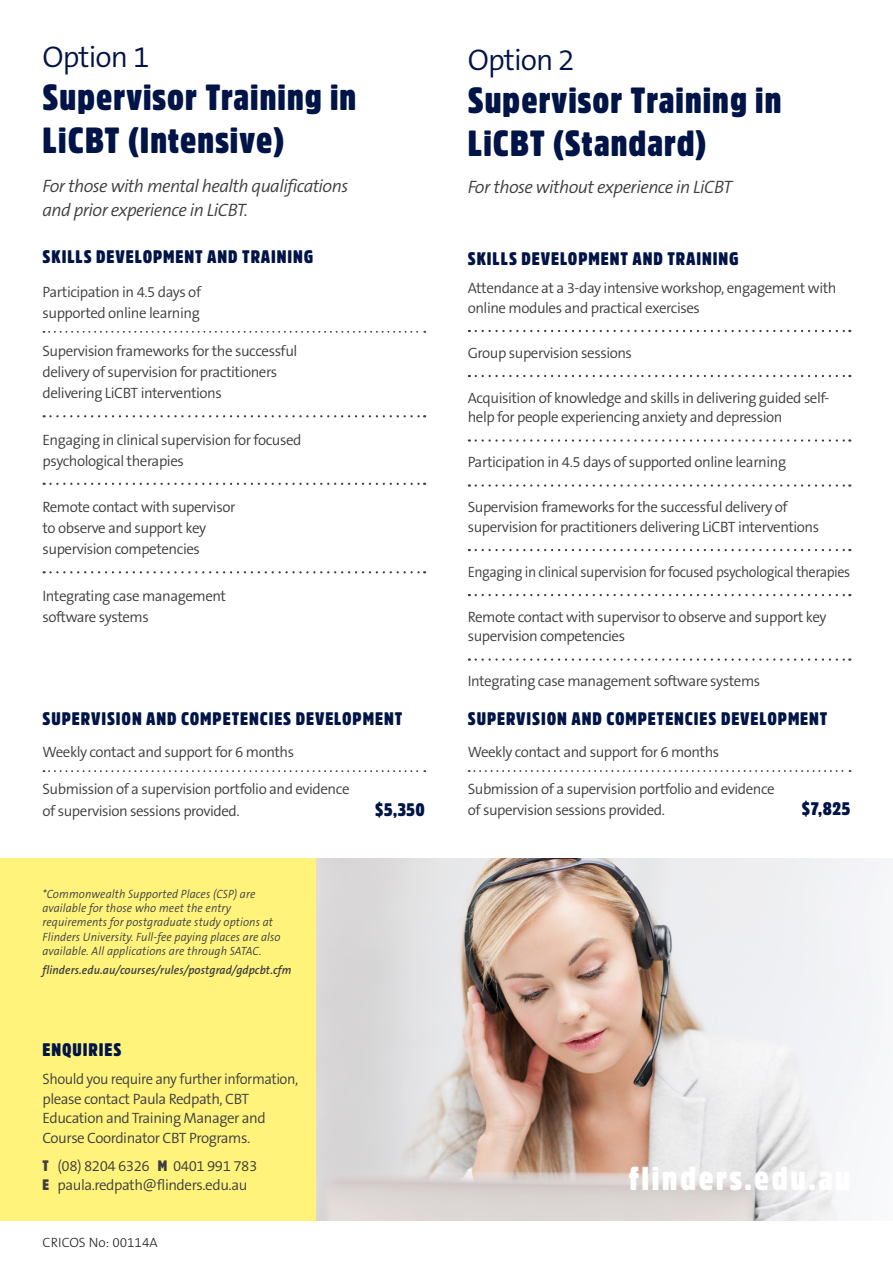
<style>
.page{position:relative;width:893px;height:1263px;background:#fff}
.page>*{position:absolute;margin:0;border:0;box-sizing:border-box;transform-origin:0 0}
.Heading_1_-_B{font:900 36px/43.2px "Amsi Pro Cond";letter-spacing:.03em;color:#001447}
.Heading_2_-_B{font:900 36px/43.2px "Amsi Pro Cond";letter-spacing:.03em;color:#001447}
.t1{font:900 32.85px "Amsi Pro Cond";letter-spacing:.08em;color:#fff}
.Heading_2_-_B-2{font:300 30px "The Sans B4";letter-spacing:-.03em;color:#001447}
.Heading_3{font:900 18px "Amsi Pro Cond";letter-spacing:.05em;color:#001447}
.body{font:italic 300 18px/24px "The Sans B4";letter-spacing:-.03em;color:#3e3e3f}
.body-2{font:900 18px "Amsi Pro Cond";letter-spacing:.03em;color:#001447}
.Body_-__Paragraph_Ru{font:300 15px/21px "The Sans B4";letter-spacing:-.03em;color:#3e3e3f}
.body-3{font:300 15px/19.5px "The Sans B4";letter-spacing:-.03em;color:#3e3e3f}
.Body_-_Paragraph_Rul{font:300 15px/21px "The Sans B4";letter-spacing:-.03em;color:#3e3e3f}
.Body_-__Paragraph_Ru-2{font:300 15px "The Sans B4";letter-spacing:-.03em;color:#3e3e3f;scale:.95 1}
.t2{font:300 13.5px "The Sans B3";color:#231f20}
.body-4{font:italic 300 12px/14.4px "The Sans B4";letter-spacing:.01em;color:#3e3e3f;scale:.94 1}
.body-5{font:italic 600 12px "The Sans B6";letter-spacing:.01em;color:#3e3e3f;scale:.94 1}
.s1{font-family:"Amsi Pro Cond";font-weight:900}
</style>
<div class="page">
<div style="left:0;top:858px;width:316px;height:362px;background:#fff37c"></div>
<svg style="left:476px;top:330px;width:374px;height:2px"></svg>
<svg style="left:476px;top:375px;width:374px;height:2px"></svg>
<svg style="left:476px;top:439px;width:374px;height:3px"></svg>
<svg style="left:476px;top:484px;width:374px;height:3px"></svg>
<svg style="left:476px;top:549px;width:374px;height:2px"></svg>
<svg style="left:476px;top:594px;width:374px;height:2px"></svg>
<svg style="left:476px;top:658px;width:374px;height:3px"></svg>
<svg style="left:469px;top:770px;width:381px;height:2px"></svg>
<img style="left:316px;top:858px;width:576px;height:362px">
<svg style="left:43px;top:331px;width:382px;height:2px"></svg>
<svg style="left:44px;top:415px;width:381px;height:2px"></svg>
<svg style="left:44px;top:483px;width:381px;height:2px"></svg>
<svg style="left:44px;top:571px;width:381px;height:2px"></svg>
<svg style="left:43px;top:770px;width:382px;height:2px"></svg>
<p class="Heading_2_-_B-2" style="left:43px;top:41px;width:109px">Option 1</p>
<p class="Heading_1_-_B" style="left:43px;top:75px;width:315px">Supervisor Training in<br>LiCBT (Intensive)</p>
<p class="body" style="left:43px;top:175px;width:307px">For those with mental health qualifications and prior experience in LiCBT.</p>
<p class="Heading_3" style="left:43px;top:245px;width:272px">SKILLS DEVELOPMENT AND TRAINING</p>
<p class="Body_-_Paragraph_Rul" style="left:43px;top:282px;width:160px">Participation in 4.5 days of supported online learning</p>
<p class="Body_-__Paragraph_Ru" style="left:43px;top:341px;width:256px">Supervision frameworks for the successful delivery of supervision for practitioners delivering LiCBT interventions</p>
<p class="Body_-__Paragraph_Ru" style="left:43px;top:429px;width:260px">Engaging in clinical supervision for focused psychological therapies</p>
<p class="Body_-__Paragraph_Ru" style="left:43px;top:497px;width:194px">Remote contact with supervisor to observe and support key supervision competencies</p>
<p class="body-3" style="left:43px;top:586px;width:185px;line-height:21px">Integrating case management software systems</p>
<p class="Heading_3" style="left:43px;top:706px;width:361px">SUPERVISION AND COMPETENCIES DEVELOPMENT</p>
<p class="Body_-_Paragraph_Rul" style="left:43px;top:742px;width:253px">Weekly contact and support for 6 months</p>
<p class="body-3" style="left:43px;top:778px;width:309px;line-height:21.6px">Submission of a supervision portfolio and evidence of supervision sessions provided.</p>
<p class="body-2" style="left:375px;top:797px;width:51px">$5,350</p>
<p class="body-4" style="left:43px;top:887px;width:255px">*Commonwealth Supported Places (CSP) are available for those who meet the entry requirements for postgraduate study options at Flinders University. Full-fee paying places are also available. All applications are through SATAC.</p>
<p class="body-5" style="left:43px;top:963px;width:266px">flinders.edu.au/courses/rules/postgrad/gdpcbt.cfm</p>
<p class="Heading_3" style="left:43px;top:1037px;width:80px">ENQUIRIES</p>
<p class="body-3" style="left:43px;top:1070px;width:257px">Should you require any further information, please contact Paula Redpath, CBT Education and Training Manager and Course Coordinator CBT Programs.</p>
<p class="body-3" style="left:43px;top:1156px;width:216px"><span class="s1">T</span> (08) 8204 6326 <span class="s1">M</span> 0401 991 783</p>
<p class="body-3" style="left:43px;top:1176px;width:206px"><span class="s1">E</span> paula.redpath@flinders.edu.au</p>
<p class="t2" style="left:43px;top:1235px;width:117px">CRICOS No: 00114A</p>
<p class="Heading_2_-_B-2" style="left:468px;top:43px;width:109px">Option 2</p>
<p class="Heading_2_-_B" style="left:468px;top:78px;width:315px">Supervisor Training in<br>LiCBT (Standard)</p>
<p class="body" style="left:468px;top:175px;width:266px">For those without experience in LiCBT</p>
<p class="Heading_3" style="left:468px;top:247px;width:272px">SKILLS DEVELOPMENT AND TRAINING</p>
<p class="Body_-__Paragraph_Ru" style="left:468px;top:279px;width:370px;line-height:19.5px">Attendance at a 3-day intensive workshop, engagement with online modules and practical exercises</p>
<p class="Body_-__Paragraph_Ru" style="left:468px;top:343px;width:166px">Group supervision sessions</p>
<p class="Body_-__Paragraph_Ru" style="left:468px;top:388px;width:363px;line-height:19.5px">Acquisition of knowledge and skills in delivering guided self&shy;help for people experiencing anxiety and depression</p>
<p class="Body_-__Paragraph_Ru" style="left:468px;top:452px;width:320px">Participation in 4.5 days of supported online learning</p>
<p class="Body_-__Paragraph_Ru" style="left:468px;top:498px;width:353px;line-height:19.5px">Supervision frameworks for the successful delivery of supervision for practitioners delivering LiCBT interventions</p>
<p class="Body_-__Paragraph_Ru-2" style="left:468px;top:564px;width:404px">Engaging in clinical supervision for focused psychological therapies</p>
<p class="Body_-__Paragraph_Ru" style="left:468px;top:608px;width:360px;line-height:19.5px">Remote contact with supervisor to observe and support key supervision competencies</p>
<p class="body-3" style="left:468px;top:672px;width:294px">Integrating case management software systems</p>
<p class="Heading_3" style="left:468px;top:706px;width:361px">SUPERVISION AND COMPETENCIES DEVELOPMENT</p>
<p class="Body_-_Paragraph_Rul" style="left:468px;top:742px;width:253px">Weekly contact and support for 6 months</p>
<p class="body-3" style="left:468px;top:778px;width:309px;line-height:21.6px">Submission of a supervision portfolio and evidence of supervision sessions provided.</p>
<p class="body-2" style="left:802px;top:797px;width:50px">$7,825</p>
<p class="t1" style="left:629px;top:1156px;width:223px">flinders.edu.au</p>
</div>
